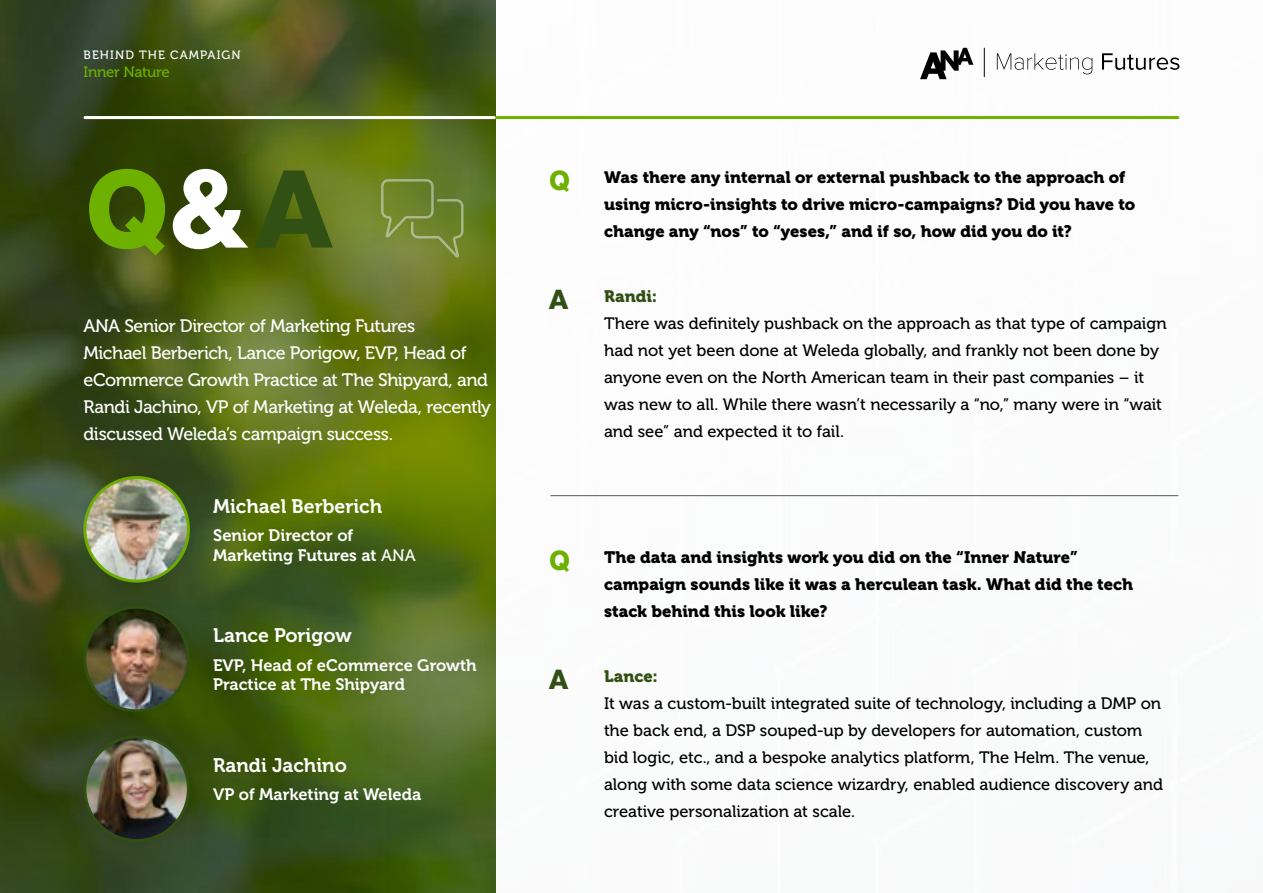
<style>
.page{position:relative;width:1263px;height:893px;background:#fff}
.page>*{position:absolute;margin:0;border:0;box-sizing:border-box;transform-origin:0 0}
.t1{font:800 108px "Helvetica Neue LT Std";color:#6eb000}
.t2{font:800 27px "Helvetica Neue LT Std";color:#6eb000}
.t3{font:800 27px "Helvetica Neue LT Std";color:#315014}
.t4{font:19.5px "Museo 700";color:#fff}
.t5{font:18px/27px "Museo 500";letter-spacing:-.025em;color:#fff}
.t6{font:16.5px/27px "Museo 500";letter-spacing:-.005em;color:#000}
.t7{font:16.5px/27px "Museo 900";color:#000}
.t8{font:16.5px/19.8px "Museo 700";color:#fff}
.t9{font:16.5px "Museo 900";color:#315014}
.t10{font:15px "Museo 500";letter-spacing:-.02em;color:#6eb000}
.t11{font:12px "Museo 500";letter-spacing:.09em;color:#fff}
.s1{color:#fff}
.s2{color:#315014}
.s3{font-family:"Museo 500"}
</style>
<div class="page">
<img style="left:0;top:0;width:495px;height:893px">
<div style="left:74px;top:467px;width:125px;height:124px;background:#000;opacity:.1"></div>
<img style="left:85px;top:477px;width:103px;height:104px;border-radius:52px">
<div style="left:83px;top:476px;width:107px;height:107px;border:3px solid #6eb000;border-radius:50%"></div>
<div style="left:74px;top:597px;width:125px;height:124px;background:#000;opacity:.1"></div>
<img style="left:85px;top:607px;width:103px;height:104px;border-radius:52px">
<div style="left:83px;top:606px;width:107px;height:106px;border:3px solid #315014;border-radius:50%"></div>
<div style="left:74px;top:726px;width:125px;height:125px;background:#000;opacity:.1"></div>
<img style="left:85px;top:737px;width:103px;height:103px;border-radius:52px">
<div style="left:83px;top:735px;width:107px;height:107px;border:3px solid #315014;border-radius:50%"></div>
<svg style="left:920px;top:48px;width:53px;height:31px"></svg>
<svg style="left:984px;top:48px;width:1px;height:29px"></svg>
<svg style="left:997px;top:53px;width:95px;height:21px"></svg>
<svg style="left:1102px;top:53px;width:77px;height:17px"></svg>
<svg style="left:381px;top:179px;width:82px;height:79px;background:#768a3a"></svg>
<hr style="left:85px;top:116px;width:1093px;height:3px;background:#6eb000">
<hr style="left:85px;top:116px;width:409px;height:3px;background:#fff">
<hr style="left:551px;top:495px;width:627px;height:1px;background:#545859">
<p class="t11" style="left:84px;top:48px;width:159px">BEHIND THE CAMPAIGN</p>
<p class="t10" style="left:84px;top:64px;width:88px">Inner Nature</p>
<h1 class="t1" style="left:85px;top:145px;width:248px">Q<span class="s1">&amp;</span><span class="s2">A</span></h1>
<p class="t5" style="left:84px;top:313px;width:409px">ANA Senior Director of Marketing Futures<br>Michael Berberich, Lance Porigow, EVP, Head of eCommerce Growth Practice at The Shipyard, and Randi Jachino, VP of Marketing at Weleda, recently discussed Weleda’s campaign success.</p>
<p class="t4" style="left:213px;top:495px;width:170px">Michael Berberich</p>
<p class="t8" style="left:213px;top:525px;width:204px">Senior Director of<br>Marketing Futures at <span class="s3">ANA</span></p>
<p class="t4" style="left:213px;top:625px;width:140px">Lance Porigow</p>
<p class="t8" style="left:213px;top:655px;width:265px">EVP, Head of eCommerce Growth<br>Practice at The Shipyard</p>
<p class="t4" style="left:213px;top:754px;width:135px">Randi Jachino</p>
<p class="t8" style="left:213px;top:785px;width:210px">VP of Marketing at Weleda</p>
<h2 class="t2" style="left:549px;top:164px;width:23px">Q</h2>
<p class="t7" style="left:604px;top:164px;width:533px">Was there any internal or external pushback to the approach of using micro-insights to drive micro-campaigns? Did you have to change any “nos” to “yeses,” and if so, how did you do it?</p>
<h2 class="t3" style="left:549px;top:283px;width:21px">A</h2>
<p class="t9" style="left:604px;top:287px;width:55px">Randi:</p>
<p class="t6" style="left:604px;top:310px;width:564px">There was definitely pushback on the approach as that type of campaign had not yet been done at Weleda globally, and frankly not been done by anyone even on the North American team in their past companies – it was new to all. While there wasn’t necessarily a “no,” many were in “wait and see” and expected it to fail.</p>
<h2 class="t2" style="left:549px;top:544px;width:23px">Q</h2>
<p class="t7" style="left:604px;top:544px;width:531px">The data and insights work you did on the “Inner Nature” campaign sounds like it was a herculean task. What did the tech stack behind this look like?</p>
<h2 class="t3" style="left:549px;top:663px;width:21px">A</h2>
<p class="t9" style="left:604px;top:667px;width:55px">Lance:</p>
<p class="t6" style="left:604px;top:690px;width:560px">It was a custom-built integrated suite of technology, including a DMP on the back end, a DSP souped-up by developers for automation, custom bid logic, etc., and a bespoke analytics platform, The Helm. The venue, along with some data science wizardry, enabled audience discovery and creative personalization at scale.</p>
</div>
